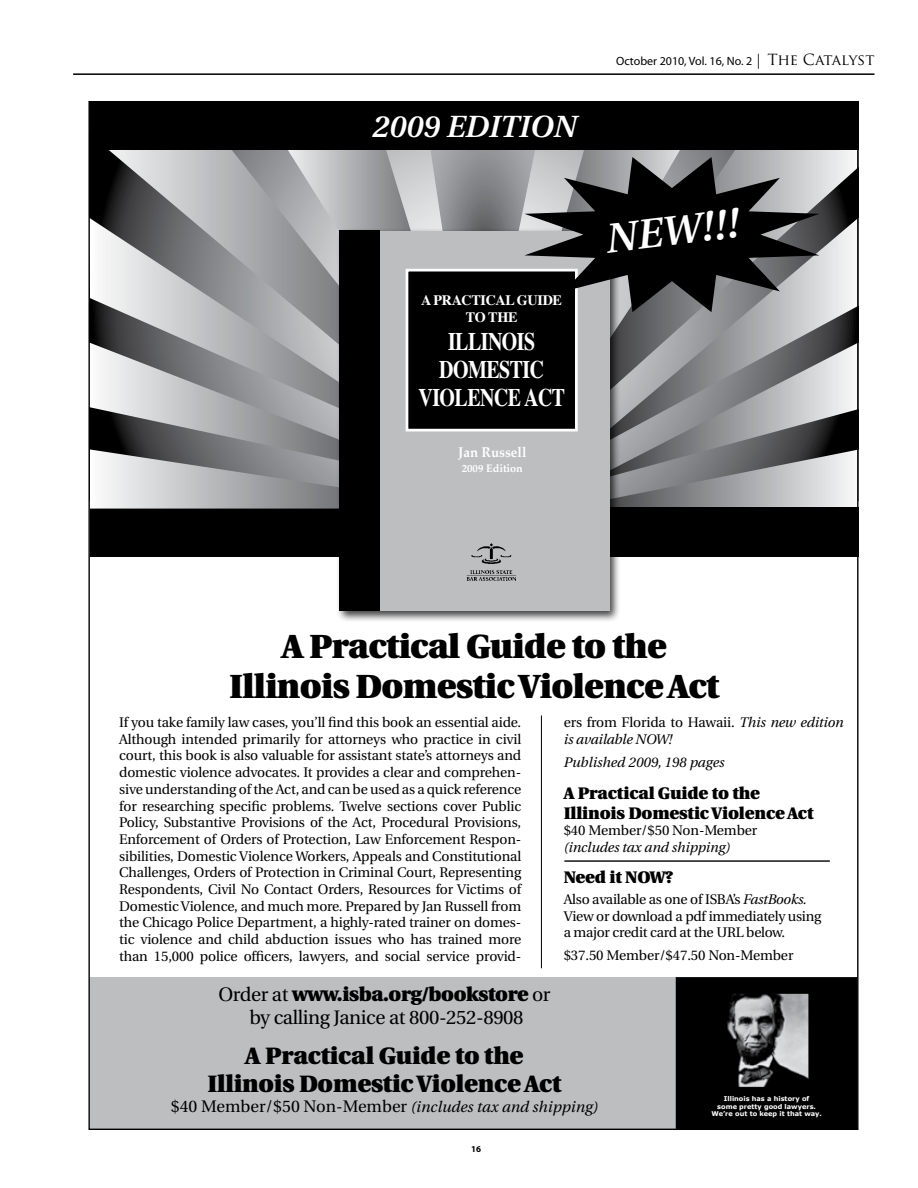
<style>
.page{position:relative;width:918px;height:1188px;background:#fff}
.page>*{position:absolute;margin:0;border:0;box-sizing:border-box;transform-origin:0 0}
.t1{font:italic 600 41.4px "Utopia";color:#fff}
.t2{font:900 33.45px/40px "Utopia";letter-spacing:-.02em;color:#000;text-align:center}
.t3{font:italic 600 30.6px "Utopia";color:#fff}
.t4{font:700 25.35px/27.9px "Times";letter-spacing:-.025em;color:#fff;text-align:center;scale:.79 1}
.t5{font:900 23.7px/28.3px "Utopia";letter-spacing:-.01em;color:#000;text-align:center}
.t6{font:19.5px/23.4px "Utopia";letter-spacing:-.02em;color:#000;text-align:center}
.t7{font:900 16.65px/20.1px "Utopia";letter-spacing:-.01em;color:#000}
.t8{font:italic 15.3px "Utopia";color:#000}
.t9{font:700 14.4px/17.2px "Times";letter-spacing:-.025em;color:#fff;text-align:center}
.t10{font:700 14.1px "Palatino";color:#fff;scale:.94 1}
.t11{font:13.95px/16.6px "Utopia";letter-spacing:-.02em;color:#000;text-align:justify}
.t12{font:italic 13.95px/16.6px "Utopia";letter-spacing:-.01em;color:#000}
.t13{font:12px "Myriad Pro";color:#000}
.t14{font:700 10.8px "Palatino";color:#fff}
.t15{font:700 9px "Myriad Pro";color:#000}
.t16{font:700 6.6px/7.9px "Verdana";color:#fff;text-align:center}
.s1{font-family:"Trajan Pro";font-size:15px}
.s2{font-style:normal}
.s3{font-style:italic}
.s4{font-weight:900}
.s5{font-style:normal;font-size:16.65px}
</style>
<div class="page">
<hr style="left:73px;top:73px;width:801px;height:2px;background:#000">
<div style="left:90px;top:977px;width:586px;height:152px;background:#bcbec0"></div>
<div style="left:90px;top:508px;width:769px;height:49px;background:#000"></div>
<svg style="left:90px;top:150px;width:407px;height:359px;background:#9d9fa1"></svg>
<svg style="left:497px;top:150px;width:28px;height:77px;background:#8f9193"></svg>
<svg style="left:525px;top:150px;width:332px;height:68px;background:#939496"></svg>
<svg style="left:621px;top:218px;width:236px;height:124px;background:#9c9d9e"></svg>
<svg style="left:621px;top:342px;width:236px;height:165px;background:#909194"></svg>
<hr style="left:541px;top:715px;width:1px;height:253px;background:#000">
<div style="left:90px;top:101px;width:769px;height:49px;background:#000"></div>
<div style="left:676px;top:978px;width:181px;height:151px;background:#000"></div>
<div style="left:676px;top:977px;width:181px;height:152px;border:1px solid #000"></div>
<img style="left:727px;top:995px;width:81px;height:91px">
<div style="left:724px;top:993px;width:86px;height:95px;border:1px solid #000"></div>
<div style="left:336px;top:227px;width:285px;height:395px;background:#000;opacity:.75"></div>
<div style="left:380px;top:231px;width:229px;height:379px;background:#bcbec0"></div>
<div style="left:340px;top:230px;width:40px;height:380px;background:#000"></div>
<div style="left:407px;top:270px;width:169px;height:160px;background:#000"></div>
<div style="left:406px;top:269px;width:172px;height:162px;border:3px solid #fff"></div>
<img style="left:466px;top:544px;width:49px;height:37px">
<svg style="left:524px;top:157px;width:295px;height:155px;background:#4f5051"></svg>
<hr style="left:564px;top:860px;width:266px;height:2px;background:#000">
<h3 class="t3" style="left:372px;top:109px;width:206px">2009 Edition</h3>
<p class="t13" style="left:616px;top:54px;width:260px">October 2010, Vol. 16, No. 2 <span class="s1">| The Catalyst</span></p>
<p class="t9" style="left:421px;top:290px;width:142px">A PRACTICAL GUIDE<br>TO THE</p>
<h3 class="t4" style="left:418px;top:325px;width:187px">ILLINOIS<br>DOMESTIC<br>VIOLENCE ACT</h3>
<p class="t10" style="left:458px;top:440px;width:74px">Jan Russell</p>
<p class="t14" style="left:462px;top:459px;width:63px">2009 Edition</p>
<h1 class="t1" style="left:603px;top:216px;width:135px;rotate:-7deg">nEW!!!</h1>
<h2 class="t2" style="left:229px;top:627px;width:492px">A Practical Guide to the<br>Illinois Domestic Violence Act</h2>
<p class="t11" style="left:119px;top:714px;width:404px">If you take family law cases, you’ll find this book an essential aide.<br>Although intended primarily for attorneys who practice in civil court, this book is also valuable for assistant state’s attorneys and domestic violence advocates. It provides a clear and comprehen&shy;sive understanding of the Act, and can be used as a quick reference for researching specific problems. Twelve sections cover Public Policy, Substantive Provisions of the Act, Procedural Provisions, Enforcement of Orders of Protection, Law Enforcement Respon&shy;sibilities, Domestic Violence Workers, Appeals and Constitutional Challenges, Orders of Protection in Criminal Court, Representing Respondents, Civil No Contact Orders, Resources for Victims of Domestic Violence, and much more. Prepared by Jan Russell from the Chicago Police Department, a highly-rated trainer on domes&shy;tic violence and child abduction issues who has trained more than 15,000 police officers, lawyers, and social service provid-</p>
<p class="t12" style="left:564px;top:714px;width:282px"><span class="s2">ers from Florida to Hawaii.</span> This new edition is available NOW!</p>
<p class="t12" style="left:564px;top:755px;width:162px">Published 2009, 198 pages</p>
<p class="t7" style="left:564px;top:783px;width:251px">A Practical Guide to the<br>Illinois Domestic Violence Act</p>
<p class="t11" style="left:564px;top:823px;width:195px">$40 Member/$50 Non-Member</p>
<p class="t12" style="left:564px;top:839px;width:168px">(includes tax and shipping)</p>
<p class="t7" style="left:564px;top:867px;width:111px">Need it NOW?</p>
<p class="t11" style="left:564px;top:891px;width:259px;text-align:left">Also available as one of ISBA’s <span class="s3">FastBooks.<br></span>View or download a pdf immediately using a major credit card at the URL below.</p>
<p class="t11" style="left:564px;top:947px;width:231px">$37.50 Member/$47.50 Non-Member</p>
<h3 class="t6" style="left:218px;top:983px;width:334px">Order at <span class="s4">www.isba.org/bookstore</span> or by calling Janice at 800-252-8908</h3>
<h3 class="t5" style="left:207px;top:1042px;width:356px">A Practical Guide to the<br>Illinois Domestic Violence Act</h3>
<p class="t8" style="left:171px;top:1099px;width:429px"><span class="s5">$40 Member/$50 Non-Member</span> (includes tax and shipping)</p>
<p class="t15" style="left:471px;top:1143px;width:11px">16</p>
<p class="t16" style="left:711px;top:1094px;width:112px">Illinois has a history of<br>some pretty good lawyers.<br>We’re out to keep it that way.</p>
</div>
